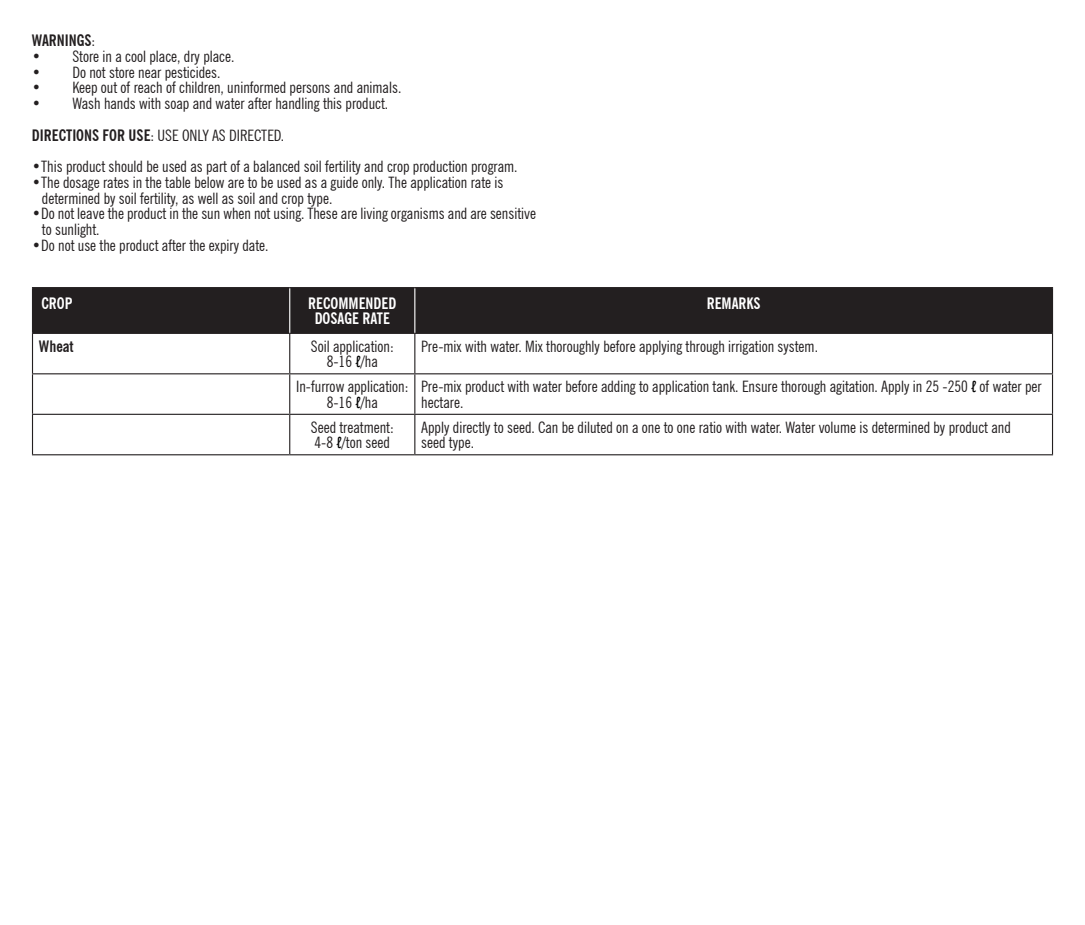
<style>
.page{position:relative;width:1085px;height:925px;background:#fff}
.page>*{position:absolute;margin:0;border:0;box-sizing:border-box;transform-origin:0 0}
.t1{font:condensed 15.75px/15.8px "News Gothic BT";color:#231f20}
.t2{font:700 condensed 15.75px/15.8px "News Gothic BT";color:#fff;text-align:center}
.t3{font:700 condensed 15.75px "News Gothic BT";color:#231f20}
.s1{font-weight:400}
.s2{font-weight:700}
.s3{font-family:"Arial";font-stretch:normal;color:#000}
</style>
<div class="page">
<div style="left:33px;top:288px;width:1018px;height:45px;background:#231f20"></div>
<hr style="left:1051px;top:288px;width:1px;height:45px;background:#231f20">
<hr style="left:32px;top:333px;width:258px;height:1px;background:#231f20">
<hr style="left:32px;top:334px;width:1px;height:39px;background:#231f20">
<hr style="left:290px;top:333px;width:125px;height:1px;background:#231f20">
<hr style="left:289px;top:334px;width:1px;height:39px;background:#231f20">
<hr style="left:415px;top:333px;width:637px;height:1px;background:#231f20">
<hr style="left:414px;top:334px;width:1px;height:39px;background:#231f20">
<hr style="left:1051px;top:334px;width:1px;height:39px;background:#231f20">
<hr style="left:32px;top:373px;width:258px;height:1px;background:#231f20">
<hr style="left:32px;top:374px;width:1px;height:40px;background:#231f20">
<hr style="left:290px;top:373px;width:125px;height:1px;background:#231f20">
<hr style="left:289px;top:374px;width:1px;height:40px;background:#231f20">
<hr style="left:415px;top:373px;width:637px;height:1px;background:#231f20">
<hr style="left:414px;top:374px;width:1px;height:40px;background:#231f20">
<hr style="left:1051px;top:374px;width:1px;height:40px;background:#231f20">
<hr style="left:32px;top:414px;width:258px;height:1px;background:#231f20">
<hr style="left:32px;top:415px;width:1px;height:39px;background:#231f20">
<hr style="left:290px;top:414px;width:125px;height:1px;background:#231f20">
<hr style="left:289px;top:415px;width:1px;height:39px;background:#231f20">
<hr style="left:415px;top:414px;width:637px;height:1px;background:#231f20">
<hr style="left:414px;top:415px;width:1px;height:39px;background:#231f20">
<hr style="left:1051px;top:415px;width:1px;height:39px;background:#231f20">
<hr style="left:32px;top:454px;width:258px;height:1px;background:#231f20">
<hr style="left:290px;top:454px;width:125px;height:1px;background:#231f20">
<hr style="left:415px;top:454px;width:637px;height:1px;background:#231f20">
<hr style="left:289px;top:288px;width:1px;height:45px;background:#fff">
<hr style="left:414px;top:288px;width:1px;height:45px;background:#fff">
<hr style="left:32px;top:287px;width:258px;height:1px;background:#231f20">
<hr style="left:32px;top:288px;width:1px;height:45px;background:#231f20">
<hr style="left:290px;top:287px;width:125px;height:1px;background:#231f20">
<hr style="left:415px;top:287px;width:637px;height:1px;background:#231f20">
<p class="t3" style="left:32px;top:31px;width:65px">WARNINGS<span class="s1">:</span></p>
<p class="t1" style="left:32px;top:48px;width:204px">• Store in a cool place, dry place.</p>
<p class="t1" style="left:32px;top:64px;width:190px">• Do not store near pesticides.</p>
<p class="t1" style="left:32px;top:80px;width:371px">• Keep out of reach of children, uninformed persons and animals.</p>
<p class="t1" style="left:32px;top:96px;width:358px">• Wash hands with soap and water after handling this product.</p>
<p class="t1" style="left:32px;top:127px;width:254px"><span class="s2">DIRECTIONS FOR USE</span>: USE ONLY AS DIRECTED.</p>
<p class="t1" style="left:32px;top:159px;width:487px">•This product should be used as part of a balanced soil fertility and crop production program.</p>
<p class="t1" style="left:32px;top:174px;width:473px">•The dosage rates in the table below are to be used as a guide only. The application rate is</p>
<p class="t1" style="left:42px;top:190px;width:292px">determined by soil fertility, as well as soil and crop type.</p>
<p class="t1" style="left:32px;top:206px;width:505px">•Do not leave the product in the sun when not using. These are living organisms and are sensitive</p>
<p class="t1" style="left:42px;top:222px;width:59px">to sunlight.</p>
<p class="t1" style="left:32px;top:237px;width:238px">•Do not use the product after the expiry date.</p>
<p class="t2" style="left:41px;top:295px;width:33px">CROP</p>
<p class="t2" style="left:308px;top:295px;width:89px">RECOMMENDED<br>DOSAGE RATE</p>
<p class="t2" style="left:706px;top:295px;width:55px">REMARKS</p>
<p class="t3" style="left:39px;top:336px;width:36px">Wheat</p>
<p class="t1" style="left:311px;top:338px;width:84px">Soil application:</p>
<p class="t1" style="left:327px;top:354px;width:53px">8-16 <span class="s3">ℓ</span>/ha</p>
<p class="t1" style="left:421px;top:338px;width:398px">Pre-mix with water. Mix thoroughly before applying through irrigation system.</p>
<p class="t1" style="left:296px;top:379px;width:114px">In-furrow application:</p>
<p class="t1" style="left:327px;top:394px;width:53px">8-16 <span class="s3">ℓ</span>/ha</p>
<p class="t1" style="left:311px;top:419px;width:84px">Seed treatment:</p>
<p class="t1" style="left:314px;top:435px;width:77px">4-8 <span class="s3">ℓ</span>/ton seed</p>
<p class="t1" style="left:421px;top:379px;width:622px">Pre-mix product with water before adding to application tank. Ensure thorough agitation. Apply in 25 -250 <span class="s3">ℓ</span> of water per hectare.</p>
<p class="t1" style="left:421px;top:419px;width:591px">Apply directly to seed. Can be diluted on a one to one ratio with water. Water volume is determined by product and</p>
<p class="t1" style="left:421px;top:435px;width:54px">seed type.</p>
</div>
